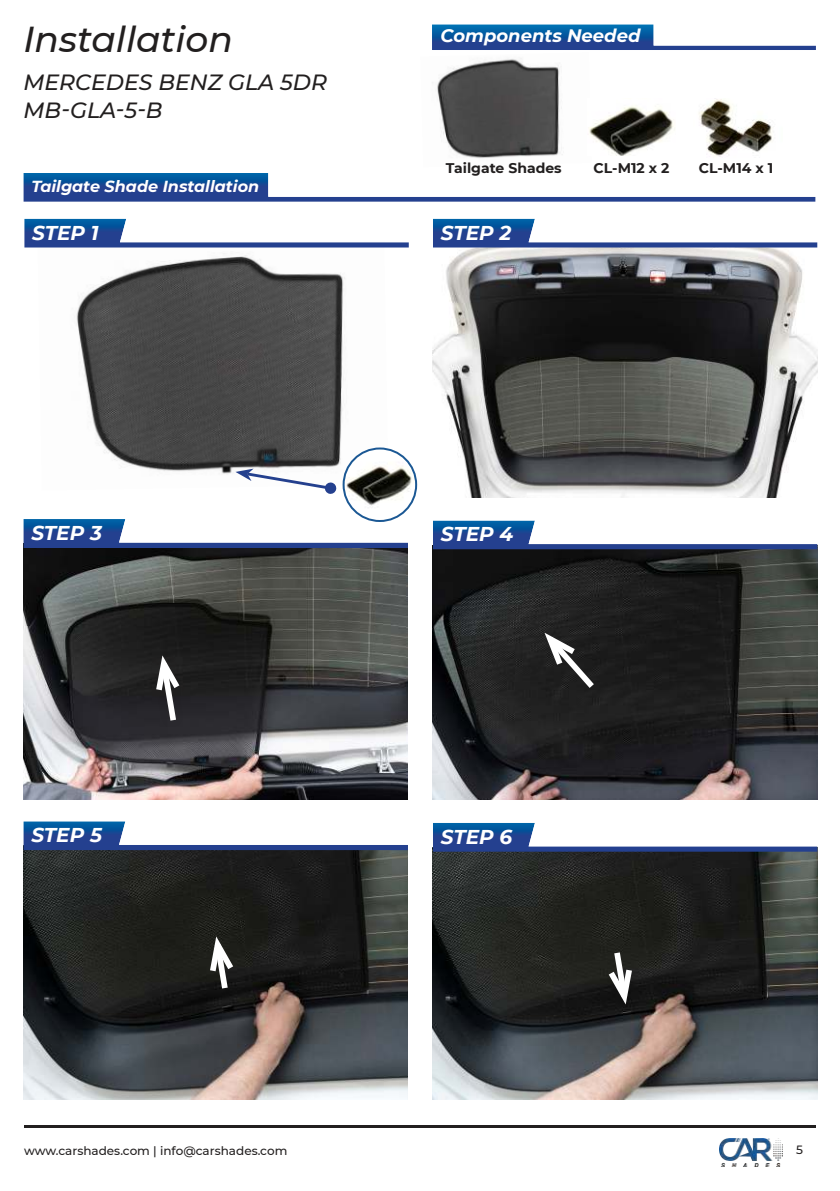
<style>
.page{position:relative;width:840px;height:1191px;background:#fff}
.page>*{position:absolute;margin:0;border:0;box-sizing:border-box;transform-origin:0 0}
.t1{font:italic 500 36px "Montserrat";color:#221f1f}
.t2{font:italic 500 22px/28px "Montserrat";color:#221f1f}
.t3{font:italic 700 20px "Montserrat";color:#fff}
.t4{font:italic 700 18px "Montserrat";color:#fff}
.t5{font:italic 700 16px "Montserrat";color:#fff}
.t6{font:700 14px "Montserrat";color:#221f1f}
.t7{font:500 12px "Montserrat";color:#221f1f}
</style>
<div class="page">
<img style="left:432px;top:58px;width:131px;height:101px">
<img style="left:76px;top:253px;width:290px;height:237px">
<img style="left:23px;top:173px;width:792px;height:29px">
<hr style="left:24px;top:1126px;width:791px;height:2px;background:#221f1f">
<img style="left:719px;top:1138px;width:63px;height:28px">
<img style="left:432px;top:24px;width:383px;height:26px">
<img style="left:432px;top:248px;width:385px;height:249px">
<img style="left:23px;top:548px;width:385px;height:251px">
<img style="left:23px;top:850px;width:385px;height:249px">
<img style="left:433px;top:219px;width:384px;height:29px">
<img style="left:23px;top:519px;width:385px;height:29px">
<img style="left:23px;top:821px;width:385px;height:29px">
<img style="left:24px;top:219px;width:384px;height:29px">
<img style="left:432px;top:549px;width:385px;height:250px">
<img style="left:432px;top:852px;width:385px;height:247px">
<img style="left:432px;top:520px;width:385px;height:29px">
<img style="left:432px;top:823px;width:385px;height:29px">
<svg style="left:141px;top:644px;width:55px;height:89px;background:#3b3b3d"></svg>
<svg style="left:206px;top:928px;width:32px;height:66px"></svg>
<svg style="left:538px;top:626px;width:61px;height:68px;background:#3e3e3e"></svg>
<img style="left:343px;top:448px;width:73px;height:73px;border-radius:36px">
<div style="left:342px;top:447px;width:75px;height:75px;border:2px solid #1b5894;border-radius:50%"></div>
<img style="left:692px;top:98px;width:90px;height:81px">
<img style="left:589px;top:106px;width:86px;height:50px">
<svg style="left:603px;top:946px;width:32px;height:66px"></svg>
<svg style="left:235px;top:468px;width:101px;height:26px"></svg>
<h1 class="t1" style="left:23px;top:19px;width:211px">Installation</h1>
<h2 class="t2" style="left:23px;top:68px;width:305px">MERCEDES BENZ GLA 5DR<br>MB-GLA-5-B</h2>
<h3 class="t5" style="left:31px;top:179px;width:229px">Tailgate Shade Installation</h3>
<h3 class="t3" style="left:32px;top:224px;width:68px">STEP 1</h3>
<h3 class="t4" style="left:440px;top:28px;width:201px">Components Needed</h3>
<p class="t6" style="left:445px;top:162px;width:117px">Tailgate Shades</p>
<p class="t6" style="left:593px;top:162px;width:77px">CL-M12 x 2</p>
<h3 class="t3" style="left:440px;top:224px;width:72px">STEP 2</h3>
<p class="t6" style="left:698px;top:162px;width:76px">CL-M14 x 1</p>
<h3 class="t3" style="left:31px;top:524px;width:72px">STEP 3</h3>
<h3 class="t3" style="left:440px;top:525px;width:74px">STEP 4</h3>
<h3 class="t3" style="left:31px;top:826px;width:72px">STEP 5</h3>
<h3 class="t3" style="left:440px;top:828px;width:73px">STEP 6</h3>
<p class="t7" style="left:24px;top:1145px;width:265px">www.carshades.com | info@carshades.com</p>
<p class="t7" style="left:795px;top:1145px;width:8px">5</p>
</div>
